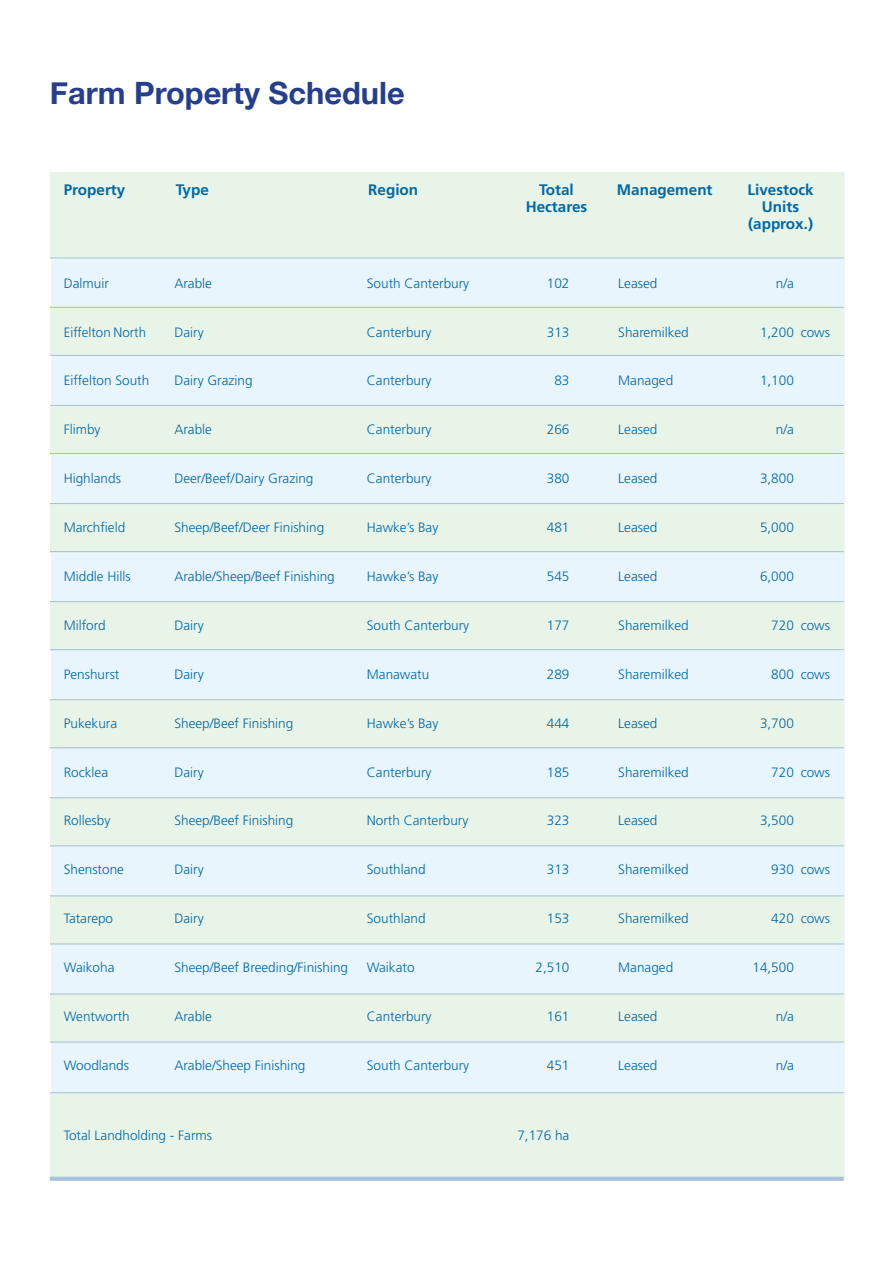
<style>
.page{position:relative;width:893px;height:1263px;background:#fff}
.page>*{position:absolute;margin:0;border:0;box-sizing:border-box;transform-origin:0 0}
.t1{font:700 30.75px "Helvetica Neue";color:#253f8e}
.t2{font:700 15.3px/17px "Frutiger";color:#0068a9;text-align:center}
.t3{font:300 13.5px "Frutiger";color:#0068a9}
</style>
<div class="page">
<div style="left:51px;top:173px;width:794px;height:1004px;background:#e8f5fc"></div>
<div style="left:50px;top:172px;width:794px;height:86px;background:#e8f4e8"></div>
<div style="left:50px;top:307px;width:794px;height:49px;background:#e8f4e8"></div>
<hr style="left:50px;top:355px;width:794px;height:1px;background:#a5c0df">
<hr style="left:50px;top:307px;width:794px;height:1px;background:#a5c0df">
<div style="left:50px;top:405px;width:794px;height:49px;background:#e8f4e8"></div>
<hr style="left:50px;top:453px;width:794px;height:1px;background:#a5c0df">
<hr style="left:50px;top:405px;width:794px;height:1px;background:#a5c0df">
<div style="left:50px;top:503px;width:794px;height:49px;background:#e8f4e8"></div>
<hr style="left:50px;top:551px;width:794px;height:1px;background:#a5c0df">
<hr style="left:50px;top:503px;width:794px;height:1px;background:#a5c0df">
<div style="left:50px;top:601px;width:794px;height:49px;background:#e8f4e8"></div>
<hr style="left:50px;top:649px;width:794px;height:1px;background:#a5c0df">
<hr style="left:50px;top:601px;width:794px;height:1px;background:#a5c0df">
<div style="left:50px;top:699px;width:794px;height:49px;background:#e8f4e8"></div>
<hr style="left:50px;top:747px;width:794px;height:1px;background:#a5c0df">
<hr style="left:50px;top:699px;width:794px;height:1px;background:#a5c0df">
<div style="left:50px;top:797px;width:794px;height:49px;background:#e8f4e8"></div>
<hr style="left:50px;top:845px;width:794px;height:1px;background:#a5c0df">
<hr style="left:50px;top:797px;width:794px;height:1px;background:#a5c0df">
<div style="left:50px;top:895px;width:794px;height:49px;background:#e8f4e8"></div>
<hr style="left:50px;top:943px;width:794px;height:1px;background:#a5c0df">
<hr style="left:50px;top:895px;width:794px;height:1px;background:#a5c0df">
<div style="left:50px;top:993px;width:794px;height:50px;background:#e8f4e8"></div>
<hr style="left:50px;top:1041px;width:794px;height:1px;background:#a5c0df">
<hr style="left:50px;top:993px;width:794px;height:1px;background:#a5c0df">
<div style="left:50px;top:1092px;width:794px;height:89px;background:#e8f4e8"></div>
<hr style="left:50px;top:1092px;width:794px;height:1px;background:#a5c0df">
<hr style="left:50px;top:258px;width:794px;height:1px;background:#a5c0df">
<hr style="left:50px;top:1177px;width:794px;height:4px;background:#a5c0df">
<h1 class="t1" style="left:50px;top:69px;width:356px">Farm Property Schedule</h1>
<p class="t2" style="left:64px;top:181px;width:63px">Property</p>
<p class="t2" style="left:176px;top:181px;width:35px">Type</p>
<p class="t2" style="left:368px;top:181px;width:51px">Region</p>
<p class="t2" style="left:539px;top:181px;width:36px">Total</p>
<p class="t2" style="left:617px;top:181px;width:97px">Management</p>
<p class="t2" style="left:748px;top:181px;width:68px">Livestock</p>
<p class="t2" style="left:526px;top:198px;width:63px">Hectares</p>
<p class="t2" style="left:748px;top:198px;width:66px">Units (approx.)</p>
<p class="t3" style="left:64px;top:275px;width:47px">Dalmuir</p>
<p class="t3" style="left:174px;top:275px;width:39px">Arable</p>
<p class="t3" style="left:367px;top:275px;width:104px">South Canterbury</p>
<p class="t3" style="left:547px;top:275px;width:24px">102</p>
<p class="t3" style="left:618px;top:275px;width:41px">Leased</p>
<p class="t3" style="left:776px;top:275px;width:20px">n/a</p>
<p class="t3" style="left:64px;top:324px;width:84px">Eiffelton North</p>
<p class="t3" style="left:174px;top:324px;width:31px">Dairy</p>
<p class="t3" style="left:367px;top:324px;width:66px">Canterbury</p>
<p class="t3" style="left:547px;top:324px;width:24px">313</p>
<p class="t3" style="left:618px;top:324px;width:72px">Sharemilked</p>
<p class="t3" style="left:760px;top:324px;width:72px">1,200 cows</p>
<p class="t3" style="left:64px;top:373px;width:87px">Eiffelton South</p>
<p class="t3" style="left:174px;top:373px;width:80px">Dairy Grazing</p>
<p class="t3" style="left:367px;top:373px;width:66px">Canterbury</p>
<p class="t3" style="left:554px;top:373px;width:17px">83</p>
<p class="t3" style="left:618px;top:373px;width:56px">Managed</p>
<p class="t3" style="left:760px;top:373px;width:35px">1,100</p>
<p class="t3" style="left:64px;top:422px;width:38px">Flimby</p>
<p class="t3" style="left:174px;top:422px;width:39px">Arable</p>
<p class="t3" style="left:367px;top:422px;width:66px">Canterbury</p>
<p class="t3" style="left:547px;top:422px;width:24px">266</p>
<p class="t3" style="left:618px;top:422px;width:41px">Leased</p>
<p class="t3" style="left:776px;top:422px;width:20px">n/a</p>
<p class="t3" style="left:64px;top:471px;width:59px">Highlands</p>
<p class="t3" style="left:174px;top:471px;width:141px">Deer/Beef/Dairy Grazing</p>
<p class="t3" style="left:367px;top:471px;width:66px">Canterbury</p>
<p class="t3" style="left:547px;top:471px;width:24px">380</p>
<p class="t3" style="left:618px;top:471px;width:41px">Leased</p>
<p class="t3" style="left:760px;top:471px;width:35px">3,800</p>
<p class="t3" style="left:64px;top:520px;width:63px">Marchfield</p>
<p class="t3" style="left:174px;top:520px;width:151px">Sheep/Beef/Deer Finishing</p>
<p class="t3" style="left:367px;top:520px;width:73px">Hawke’s Bay</p>
<p class="t3" style="left:547px;top:520px;width:24px">481</p>
<p class="t3" style="left:618px;top:520px;width:41px">Leased</p>
<p class="t3" style="left:760px;top:520px;width:35px">5,000</p>
<p class="t3" style="left:64px;top:569px;width:69px">Middle Hills</p>
<p class="t3" style="left:174px;top:569px;width:162px">Arable/Sheep/Beef Finishing</p>
<p class="t3" style="left:367px;top:569px;width:73px">Hawke’s Bay</p>
<p class="t3" style="left:547px;top:569px;width:24px">545</p>
<p class="t3" style="left:618px;top:569px;width:41px">Leased</p>
<p class="t3" style="left:760px;top:569px;width:35px">6,000</p>
<p class="t3" style="left:64px;top:618px;width:43px">Milford</p>
<p class="t3" style="left:174px;top:618px;width:31px">Dairy</p>
<p class="t3" style="left:367px;top:618px;width:104px">South Canterbury</p>
<p class="t3" style="left:547px;top:618px;width:24px">177</p>
<p class="t3" style="left:618px;top:618px;width:72px">Sharemilked</p>
<p class="t3" style="left:771px;top:618px;width:60px">720 cows</p>
<p class="t3" style="left:64px;top:666px;width:57px">Penshurst</p>
<p class="t3" style="left:174px;top:666px;width:31px">Dairy</p>
<p class="t3" style="left:367px;top:666px;width:64px">Manawatu</p>
<p class="t3" style="left:547px;top:666px;width:24px">289</p>
<p class="t3" style="left:618px;top:666px;width:72px">Sharemilked</p>
<p class="t3" style="left:771px;top:666px;width:60px">800 cows</p>
<p class="t3" style="left:64px;top:715px;width:55px">Pukekura</p>
<p class="t3" style="left:174px;top:715px;width:120px">Sheep/Beef Finishing</p>
<p class="t3" style="left:367px;top:715px;width:73px">Hawke’s Bay</p>
<p class="t3" style="left:547px;top:715px;width:24px">444</p>
<p class="t3" style="left:618px;top:715px;width:41px">Leased</p>
<p class="t3" style="left:760px;top:715px;width:35px">3,700</p>
<p class="t3" style="left:64px;top:764px;width:46px">Rocklea</p>
<p class="t3" style="left:174px;top:764px;width:31px">Dairy</p>
<p class="t3" style="left:367px;top:764px;width:66px">Canterbury</p>
<p class="t3" style="left:547px;top:764px;width:24px">185</p>
<p class="t3" style="left:618px;top:764px;width:72px">Sharemilked</p>
<p class="t3" style="left:771px;top:764px;width:60px">720 cows</p>
<p class="t3" style="left:64px;top:813px;width:48px">Rollesby</p>
<p class="t3" style="left:174px;top:813px;width:120px">Sheep/Beef Finishing</p>
<p class="t3" style="left:367px;top:813px;width:103px">North Canterbury</p>
<p class="t3" style="left:547px;top:813px;width:24px">323</p>
<p class="t3" style="left:618px;top:813px;width:41px">Leased</p>
<p class="t3" style="left:760px;top:813px;width:35px">3,500</p>
<p class="t3" style="left:64px;top:862px;width:62px">Shenstone</p>
<p class="t3" style="left:174px;top:862px;width:31px">Dairy</p>
<p class="t3" style="left:367px;top:862px;width:60px">Southland</p>
<p class="t3" style="left:547px;top:862px;width:24px">313</p>
<p class="t3" style="left:618px;top:862px;width:72px">Sharemilked</p>
<p class="t3" style="left:771px;top:862px;width:60px">930 cows</p>
<p class="t3" style="left:64px;top:911px;width:51px">Tatarepo</p>
<p class="t3" style="left:174px;top:911px;width:31px">Dairy</p>
<p class="t3" style="left:367px;top:911px;width:60px">Southland</p>
<p class="t3" style="left:547px;top:911px;width:24px">153</p>
<p class="t3" style="left:618px;top:911px;width:72px">Sharemilked</p>
<p class="t3" style="left:771px;top:911px;width:60px">420 cows</p>
<p class="t3" style="left:64px;top:960px;width:52px">Waikoha</p>
<p class="t3" style="left:174px;top:960px;width:175px">Sheep/Beef Breeding/Finishing</p>
<p class="t3" style="left:367px;top:960px;width:49px">Waikato</p>
<p class="t3" style="left:535px;top:960px;width:35px">2,510</p>
<p class="t3" style="left:618px;top:960px;width:56px">Managed</p>
<p class="t3" style="left:752px;top:960px;width:43px">14,500</p>
<p class="t3" style="left:64px;top:1009px;width:68px">Wentworth</p>
<p class="t3" style="left:174px;top:1009px;width:39px">Arable</p>
<p class="t3" style="left:367px;top:1009px;width:66px">Canterbury</p>
<p class="t3" style="left:547px;top:1009px;width:24px">161</p>
<p class="t3" style="left:618px;top:1009px;width:41px">Leased</p>
<p class="t3" style="left:776px;top:1009px;width:20px">n/a</p>
<p class="t3" style="left:64px;top:1057px;width:67px">Woodlands</p>
<p class="t3" style="left:174px;top:1057px;width:133px">Arable/Sheep Finishing</p>
<p class="t3" style="left:367px;top:1057px;width:104px">South Canterbury</p>
<p class="t3" style="left:547px;top:1057px;width:24px">451</p>
<p class="t3" style="left:618px;top:1057px;width:41px">Leased</p>
<p class="t3" style="left:776px;top:1057px;width:20px">n/a</p>
<p class="t3" style="left:64px;top:1127px;width:150px">Total Landholding - Farms</p>
<p class="t3" style="left:517px;top:1127px;width:53px">7,176 ha</p>
</div>
